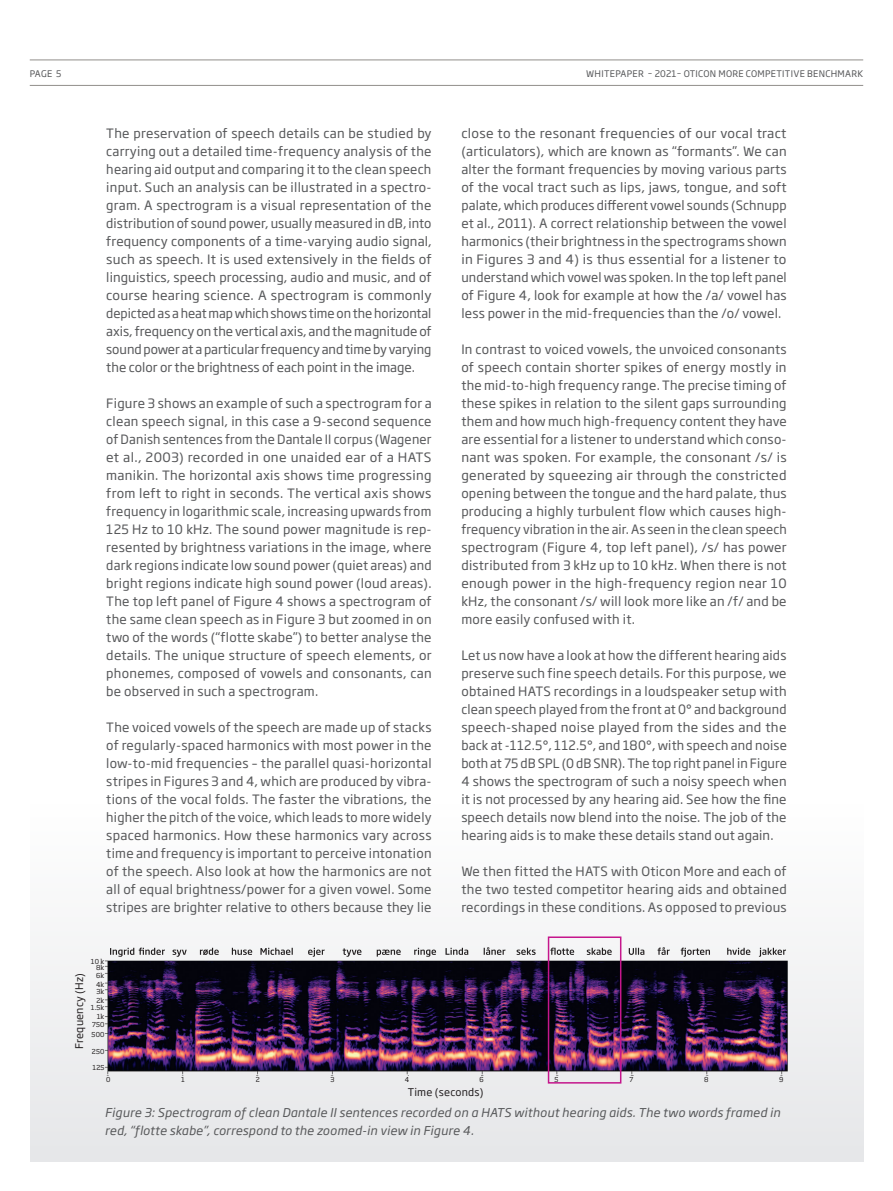
<style>
.page{position:relative;width:893px;height:1191px;background:#fff}
.page>*{position:absolute;margin:0;border:0;box-sizing:border-box;transform-origin:0 0}
.OTI20_WP_Body_8_5_12{font:12.75px/18px "Soho Gothic Pro";letter-spacing:.015em;color:#57585a;text-align:justify}
.OTI20_WP_Caption_Ita{font:italic 12px/18px "Soho Gothic Pro";letter-spacing:.02em;color:#57585a}
.Body_graph_7_8_neg_c{font:10.5px "Soho Gothic Pro";letter-spacing:.02em;color:#231f20}
.t1{font:9px "Soho Gothic Pro";letter-spacing:.035em;color:#57585a}
.t2{font:6.75px "Soho Pro";letter-spacing:.02em;color:#231f20}
</style>
<div class="page">
<div style="left:30px;top:804px;width:833px;height:357px;background:linear-gradient(to right,#f3f3f4,#f3f3f4)"></div>
<img style="left:104px;top:927px;width:708px;height:148px">
<svg style="left:110px;top:947px;width:676px;height:9px"></svg>
<div style="left:548px;top:936px;width:73px;height:147px;border:2px solid #c5168c"></div>
<hr style="left:30px;top:85px;width:833px;height:1px;background:#928e8b">
<hr style="left:30px;top:60px;width:833px;height:1px;background:#928e8b">
<p class="t1" style="left:30px;top:66px;width:33px">PAGE 5</p>
<p class="t1" style="left:586px;top:66px;width:279px">WHITEPAPER – 2021– OTICON MORE COMPETITIVE BENCHMARK</p>
<p class="OTI20_WP_Body_8_5_12" style="left:106px;top:123px;width:327px">The preservation of speech details can be studied by carrying out a detailed time-frequency analysis of the hearing aid output and comparing it to the clean speech input. Such an analysis can be illustrated in a spectro&shy;gram. A spectrogram is a visual representation of the distribution of sound power, usually measured in dB, into frequency components of a time-varying audio signal, such as speech. It is used extensively in the fields of linguistics, speech processing, audio and music, and of course hearing science. A spectrogram is commonly depicted as a heat map which shows time on the horizontal axis, frequency on the vertical axis, and the magnitude of sound power at a particular frequency and time by varying the color or the brightness of each point in the image.</p>
<p class="OTI20_WP_Body_8_5_12" style="left:106px;top:393px;width:327px">Figure 3 shows an example of such a spectrogram for a clean speech signal, in this case a 9-second sequence of Danish sentences from the Dantale II corpus (Wagener et al., 2003) recorded in one unaided ear of a HATS manikin. The horizontal axis shows time progressing from left to right in seconds. The vertical axis shows frequency in logarithmic scale, increasing upwards from 125 Hz to 10 kHz. The sound power magnitude is rep&shy;resented by brightness variations in the image, where dark regions indicate low sound power (quiet areas) and bright regions indicate high sound power (loud areas).<br>The top left panel of Figure 4 shows a spectrogram of the same clean speech as in Figure 3 but zoomed in on two of the words (“flotte skabe”) to better analyse the details. The unique structure of speech elements, or phonemes, composed of vowels and consonants, can be observed in such a spectrogram.</p>
<p class="OTI20_WP_Body_8_5_12" style="left:106px;top:717px;width:327px">The voiced vowels of the speech are made up of stacks of regularly-spaced harmonics with most power in the low-to-mid frequencies – the parallel quasi-horizontal stripes in Figures 3 and 4, which are produced by vibra&shy;tions of the vocal folds. The faster the vibrations, the higher the pitch of the voice, which leads to more widely spaced harmonics. How these harmonics vary across time and frequency is important to perceive intonation of the speech. Also look at how the harmonics are not all of equal brightness/power for a given vowel. Some stripes are brighter relative to others because they lie</p>
<p class="t2" style="left:91px;top:957px;width:15px">10 k</p>
<p class="t2" style="left:96px;top:962px;width:10px">8k</p>
<p class="t2" style="left:96px;top:970px;width:10px">6k</p>
<p class="t2" style="left:96px;top:980px;width:10px">4k</p>
<p class="t2" style="left:96px;top:986px;width:9px">3k</p>
<p class="t2" style="left:97px;top:996px;width:9px">2k</p>
<p class="t2" style="left:91px;top:1002px;width:15px">1.5k</p>
<p class="t2" style="left:97px;top:1011px;width:9px">1k</p>
<p class="t2" style="left:92px;top:1019px;width:14px">750</p>
<p class="t2" style="left:92px;top:1030px;width:14px">500</p>
<p class="t2" style="left:92px;top:1046px;width:14px">250</p>
<p class="t2" style="left:93px;top:1063px;width:13px">125</p>
<p class="Body_graph_7_8_neg_c" style="left:71px;top:1049px;width:78px;rotate:-90deg">Frequency (Hz)</p>
<p class="OTI20_WP_Body_8_5_12" style="left:461px;top:123px;width:327px">close to the resonant frequencies of our vocal tract (articulators), which are known as “formants”. We can alter the formant frequencies by moving various parts of the vocal tract such as lips, jaws, tongue, and soft palate, which produces different vowel sounds (Schnupp et al., 2011). A correct relationship between the vowel harmonics (their brightness in the spectrograms shown in Figures 3 and 4) is thus essential for a listener to understand which vowel was spoken. In the top left panel of Figure 4, look for example at how the /a/ vowel has less power in the mid-frequencies than the /o/ vowel.</p>
<p class="OTI20_WP_Body_8_5_12" style="left:461px;top:339px;width:327px">In contrast to voiced vowels, the unvoiced consonants of speech contain shorter spikes of energy mostly in the mid-to-high frequency range. The precise timing of these spikes in relation to the silent gaps surrounding them and how much high-frequency content they have are essential for a listener to understand which conso&shy;nant was spoken. For example, the consonant /s/ is generated by squeezing air through the constricted opening between the tongue and the hard palate, thus producing a highly turbulent flow which causes high&shy;frequency vibration in the air. As seen in the clean speech spectrogram (Figure 4, top left panel), /s/ has power distributed from 3 kHz up to 10 kHz. When there is not enough power in the high-frequency region near 10 kHz, the consonant /s/ will look more like an /f/ and be more easily confused with it.</p>
<p class="OTI20_WP_Body_8_5_12" style="left:461px;top:645px;width:327px">Let us now have a look at how the different hearing aids preserve such fine speech details. For this purpose, we obtained HATS recordings in a loudspeaker setup with clean speech played from the front at 0° and background speech-shaped noise played from the sides and the back at -112.5°, 112.5°, and 180°, with speech and noise both at 75 dB SPL (0 dB SNR). The top right panel in Figure 4 shows the spectrogram of such a noisy speech when it is not processed by any hearing aid. See how the fine speech details now blend into the noise. The job of the hearing aids is to make these details stand out again.</p>
<p class="OTI20_WP_Body_8_5_12" style="left:461px;top:861px;width:327px">We then fitted the HATS with Oticon More and each of the two tested competitor hearing aids and obtained recordings in these conditions. As opposed to previous</p>
<p class="t2" style="left:106px;top:1074px;width:6px">0</p>
<p class="t2" style="left:181px;top:1074px;width:5px">1</p>
<p class="t2" style="left:256px;top:1074px;width:5px">2</p>
<p class="t2" style="left:330px;top:1074px;width:6px">3</p>
<p class="t2" style="left:405px;top:1074px;width:6px">4</p>
<p class="t2" style="left:479px;top:1074px;width:6px">6</p>
<p class="t2" style="left:555px;top:1074px;width:5px">5</p>
<p class="t2" style="left:629px;top:1074px;width:5px">7</p>
<p class="t2" style="left:704px;top:1074px;width:6px">8</p>
<p class="t2" style="left:779px;top:1074px;width:6px">9</p>
<p class="Body_graph_7_8_neg_c" style="left:408px;top:1083px;width:77px">Time (seconds)</p>
<p class="OTI20_WP_Caption_Ita" style="left:105px;top:1103px;width:677px">Figure 3: Spectrogram of clean Dantale II sentences recorded on a HATS without hearing aids. The two words framed in red, “flotte skabe”, correspond to the zoomed-in view in Figure 4.</p>
</div>
